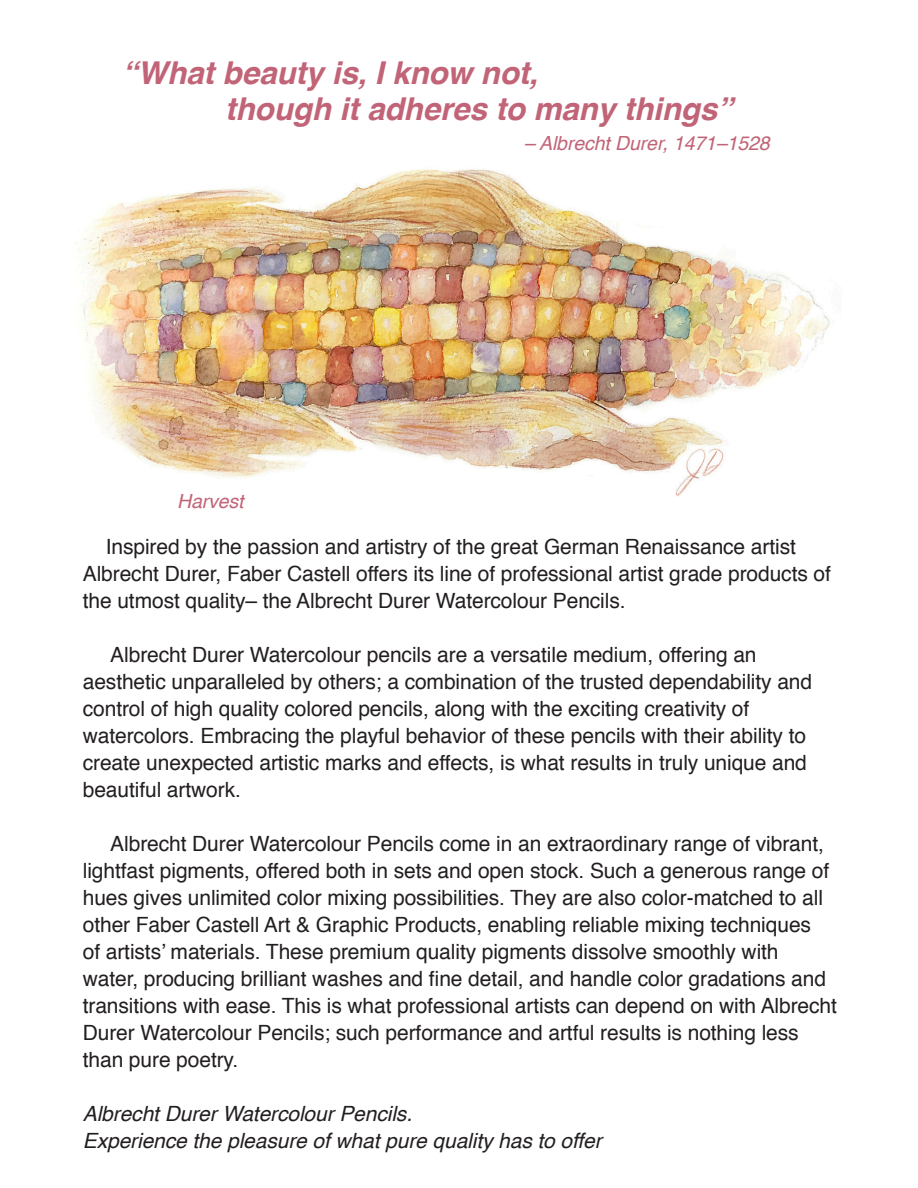
<style>
.page{position:relative;width:918px;height:1188px;background:#fff}
.page>*{position:absolute;margin:0;border:0;box-sizing:border-box;transform-origin:0 0}
.t1{font:italic 700 31.5px "Helvetica";letter-spacing:-.005em;color:#c16477}
.t2{font:21px/27px "Helvetica";letter-spacing:-.005em;color:#231f20}
.t3{font:italic 21px "Helvetica";letter-spacing:-.005em;color:#231f20}
.t4{font:italic 19.5px "Helvetica";letter-spacing:-.005em;color:#c16477}
</style>
<div class="page">
<img style="left:76px;top:169px;width:754px;height:328px">
<p class="t1" style="left:122px;top:47px;width:417px">“What beauty is, I know not,</p>
<p class="t1" style="left:225px;top:83px;width:509px">though it adheres to many things”</p>
<p class="t4" style="left:524px;top:128px;width:247px">– Albrecht Durer, 1471–1528</p>
<p class="t4" style="left:177px;top:486px;width:68px">Harvest</p>
<p class="t2" style="left:83px;top:534px;width:750px;text-indent:23px">Inspired by the passion and artistry of the great German Renaissance artist<br>Albrecht Durer, Faber Castell offers its line of professional artist grade products of the utmost quality– the Albrecht Durer Watercolour Pencils.</p>
<p class="t2" style="left:110px;top:642px;width:648px">Albrecht Durer Watercolour pencils are a versatile medium, offering an</p>
<p class="t2" style="left:83px;top:669px;width:731px">aesthetic unparalleled by others; a combination of the trusted dependability and control of high quality colored pencils, along with the exciting creativity of</p>
<p class="t2" style="left:83px;top:723px;width:726px;text-align:justify">watercolors. Embracing the playful behavior of these pencils with their ability to create unexpected artistic marks and effects, is what results in truly unique and beautiful artwork.</p>
<p class="t2" style="left:83px;top:831px;width:748px;text-indent:28px">Albrecht Durer Watercolour Pencils come in an extraordinary range of vibrant, lightfast pigments, offered both in sets and open stock. Such a generous range of hues gives unlimited color mixing possibilities. They are also color-matched to all other Faber Castell Art &amp; Graphic Products, enabling reliable mixing techniques</p>
<p class="t2" style="left:83px;top:939px;width:697px">of artists’ materials. These premium quality pigments dissolve smoothly with</p>
<p class="t2" style="left:83px;top:966px;width:756px">water, producing brilliant washes and fine detail, and handle color gradations and transitions with ease. This is what professional artists can depend on with Albrecht Durer Watercolour Pencils; such performance and artful results is nothing less than pure poetry.</p>
<p class="t3" style="left:83px;top:1097px;width:331px">Albrecht Durer Watercolour Pencils.</p>
<p class="t3" style="left:83px;top:1124px;width:521px">Experience the pleasure of what pure quality has to offer</p>
</div>
